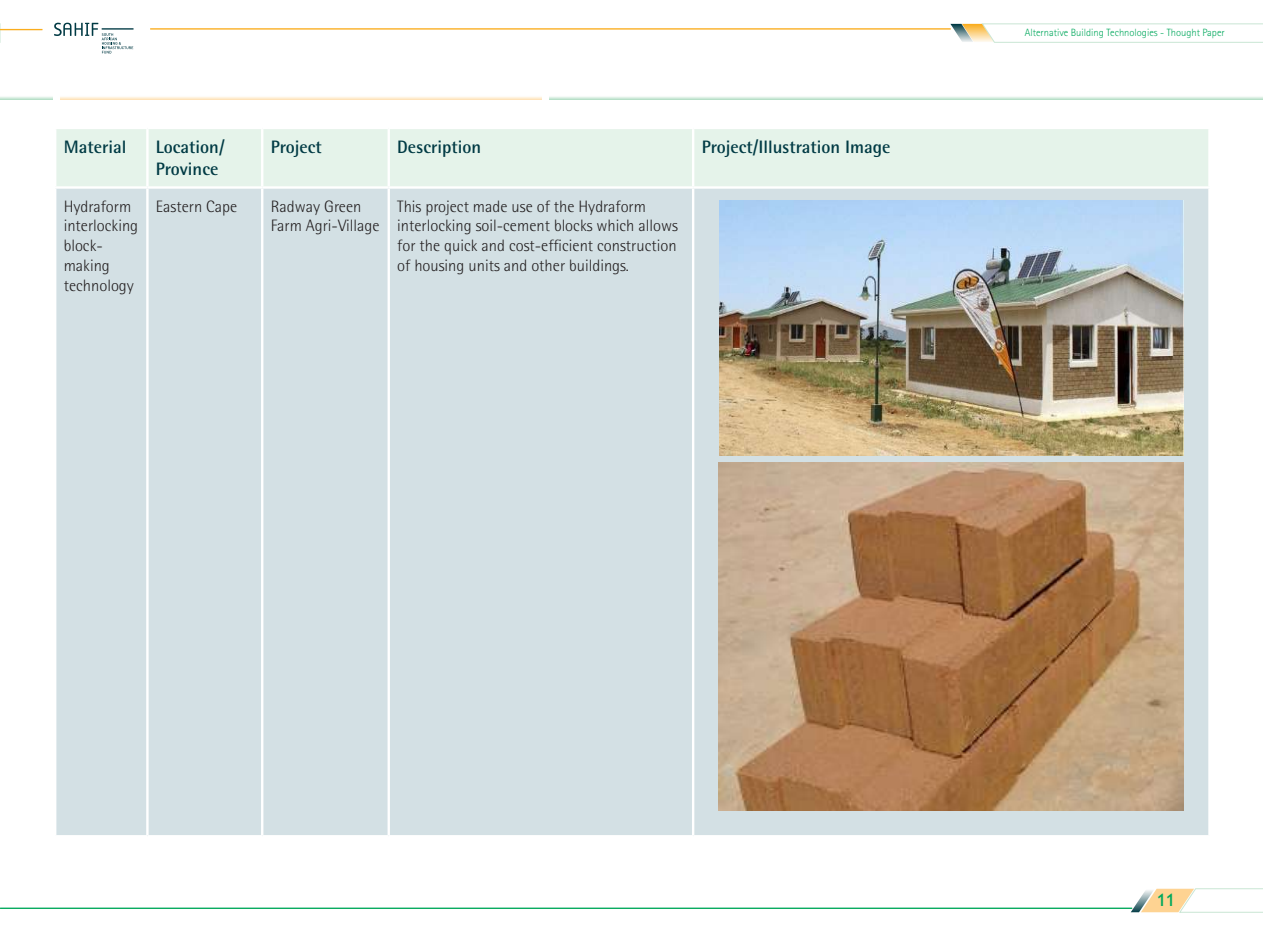
<style>
.page{position:relative;width:1263px;height:936px;background:#fff}
.page>*{position:absolute;margin:0;border:0;box-sizing:border-box;transform-origin:0 0}
.t1{font:700 18px/21.6px "Rotis Semi Sans Std";color:#003a44}
.t2{font:18px "Gill Sans Infant Std";color:#00a85c}
.t3{font:300 16.5px/19.8px "Rotis Semi Sans Std";color:#231f20}
.t4{font:300 10.5px "Rotis Sans Serif Std";color:#00a85c}
</style>
<div class="page">
<svg style="left:0;top:23px;width:1px;height:20px"></svg>
<svg style="left:950px;top:23px;width:313px;height:20px"></svg>
<hr style="left:102px;top:28px;width:32px;height:2px;background:#003a44">
<svg style="left:54px;top:23px;width:79px;height:31px"></svg>
<hr style="left:150px;top:28px;width:801px;height:2px;background:#faad1e">
<hr style="left:0;top:29px;width:43px;height:1px;background:#faad1e">
<svg style="left:1131px;top:888px;width:132px;height:25px"></svg>
<hr style="left:0;top:907px;width:1132px;height:1px;background:#00a85c">
<div style="left:56px;top:129px;width:1152px;height:57px;background:#e5f3ea"></div>
<div style="left:56px;top:189px;width:1152px;height:646px;background:#d3e0e4"></div>
<hr style="left:146px;top:129px;width:3px;height:57px;background:#fff">
<hr style="left:261px;top:129px;width:2px;height:57px;background:#fff">
<hr style="left:388px;top:129px;width:2px;height:57px;background:#fff">
<hr style="left:692px;top:129px;width:2px;height:57px;background:#fff">
<hr style="left:146px;top:189px;width:3px;height:646px;background:#fff">
<hr style="left:261px;top:189px;width:2px;height:646px;background:#fff">
<hr style="left:388px;top:189px;width:2px;height:646px;background:#fff">
<hr style="left:692px;top:189px;width:2px;height:646px;background:#fff">
<img style="left:719px;top:200px;width:464px;height:255px">
<img style="left:719px;top:462px;width:465px;height:348px">
<svg style="left:60px;top:97px;width:481px;height:3px"></svg>
<svg style="left:549px;top:97px;width:714px;height:3px;background:#cbe8d7"></svg>
<svg style="left:0;top:97px;width:53px;height:3px"></svg>
<p class="t1" style="left:64px;top:136px;width:64px">Material</p>
<p class="t1" style="left:156px;top:136px;width:70px">Location/<br>Province</p>
<p class="t1" style="left:271px;top:136px;width:53px">Project</p>
<p class="t1" style="left:397px;top:136px;width:86px">Description</p>
<p class="t1" style="left:702px;top:136px;width:190px">Project/Illustration Image</p>
<p class="t3" style="left:64px;top:196px;width:76px">Hydraform interlocking block&shy;making technology</p>
<p class="t3" style="left:156px;top:196px;width:83px">Eastern Cape</p>
<p class="t3" style="left:271px;top:196px;width:110px">Radway Green<br>Farm Agri-Village</p>
<p class="t3" style="left:397px;top:196px;width:282px">This project made use of the Hydraform interlocking soil-cement blocks which allows for the quick and cost-efficient construction of housing units and other buildings.</p>
<p class="t4" style="left:1025px;top:26px;width:202px">Alternative Building Technologies - Thought Paper</p>
<p class="t2" style="left:1157px;top:889px;width:19px">11</p>
</div>
